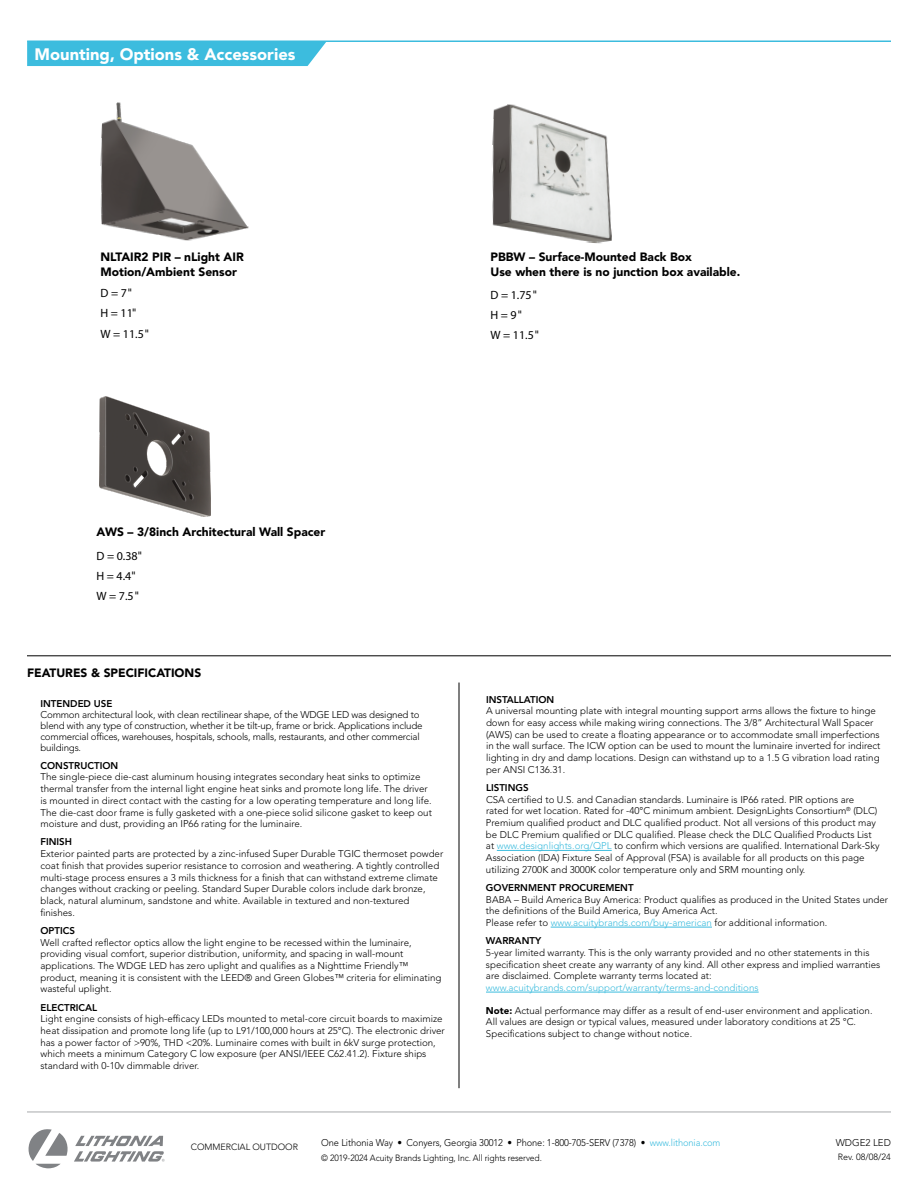
<style>
.page{position:relative;width:918px;height:1188px;background:#fff}
.page>*{position:absolute;margin:0;border:0;box-sizing:border-box;transform-origin:0 0}
.t1{font:900 16.5px "Avenir LT Std";color:#fff}
.t2{font:900 12px/15px "Avenir LT Std";color:#000}
.t3{font:12px/20.2px "Myriad Pro";color:#000}
.t4{font:300 9.75px/11.7px "Avenir LT Std";color:#000}
.t5{font:300 9.75px/10.8px "Avenir LT Std";letter-spacing:-.02em;color:#000}
.t6{font:800 9.75px "Avenir LT Std";color:#000}
.t7{font:300 9.75px "Avenir LT Std";color:#000;scale:.95 1}
.t8{font:300 9.75px "Avenir LT Std";color:#3cbcde}
.t9{font:300 9px "Avenir LT Std";letter-spacing:-.01em;color:#000;scale:.95 1}
.t10{font:300 9px "Avenir LT Std";letter-spacing:-.01em;color:#000}
.s1{font-family:"Avenir LT Std"}
.s2{color:#3cbcde}
.s3{font-weight:900}
</style>
<div class="page">
<svg style="left:28px;top:1129px;width:137px;height:39px"></svg>
<hr style="left:27px;top:1112px;width:864px;height:1px;background:#a7a9ac">
<hr style="left:497px;top:850px;width:115px;height:1px;background:#3cbcde">
<hr style="left:551px;top:927px;width:161px;height:1px;background:#3cbcde">
<hr style="left:486px;top:992px;width:273px;height:1px;background:#3cbcde">
<hr style="left:459px;top:683px;width:1px;height:405px;background:#000">
<hr style="left:27px;top:656px;width:864px;height:1px;background:#000">
<hr style="left:27px;top:40px;width:864px;height:2px;background:#3cbcde">
<div style="left:27px;top:42px;width:299px;height:24px;background:#3cbcde"></div>
<img style="left:100px;top:102px;width:149px;height:139px">
<img style="left:492px;top:104px;width:120px;height:140px">
<img style="left:100px;top:397px;width:110px;height:120px">
<h1 class="t1" style="left:35px;top:44px;width:262px">Mounting, Options &amp; Accessories</h1>
<p class="t2" style="left:100px;top:249px;width:145px">NLTAIR2 PIR – nLight AIR<br>Motion/Ambient Sensor</p>
<p class="t3" style="left:100px;top:283px;width:51px">D = 7<span class="s1">"<br></span>H = 11<span class="s1">"<br></span>W = 11.5<span class="s1">"</span></p>
<p class="t2" style="left:490px;top:249px;width:251px">PBBW – Surface-Mounted Back Box<br>Use when there is no junction box available.</p>
<p class="t3" style="left:490px;top:285px;width:51px">D = 1.75<span class="s1">"<br></span>H = 9<span class="s1">"<br></span>W = 11.5<span class="s1">"</span></p>
<p class="t2" style="left:97px;top:524px;width:230px">AWS – 3/8inch Architectural Wall Spacer</p>
<p class="t3" style="left:97px;top:546px;width:48px">D = 0.38<span class="s1">"<br></span>H = 4.4<span class="s1">"<br></span>W = 7.5<span class="s1">"</span></p>
<p class="t2" style="left:27px;top:666px;width:176px">FEATURES &amp; SPECIFICATIONS</p>
<p class="t6" style="left:41px;top:698px;width:74px">INTENDED USE</p>
<p class="t5" style="left:41px;top:709px;width:384px">Common architectural look, with clean rectilinear shape, of the WDGE LED was designed to blend with any type of construction, whether it be tilt-up, frame or brick. Applications include commercial offices, warehouses, hospitals, schools, malls, restaurants, and other commercial buildings.</p>
<p class="t6" style="left:41px;top:760px;width:79px">CONSTRUCTION</p>
<p class="t4" style="left:41px;top:771px;width:393px">The single-piece die-cast aluminum housing integrates secondary heat sinks to optimize thermal transfer from the internal light engine heat sinks and promote long life. The driver is mounted in direct contact with the casting for a low operating temperature and long life.<br>The die-cast door frame is fully gasketed with a one-piece solid silicone gasket to keep out moisture and dust, providing an IP66 rating for the luminaire.</p>
<p class="t6" style="left:41px;top:836px;width:33px">FINISH</p>
<p class="t4" style="left:41px;top:848px;width:404px">Exterior painted parts are protected by a zinc-infused Super Durable TGIC thermoset powder coat finish that provides superior resistance to corrosion and weathering. A tightly controlled multi-stage process ensures a 3 mils thickness for a finish that can withstand extreme climate changes without cracking or peeling. Standard Super Durable colors include dark bronze, black, natural aluminum, sandstone and white. Available in textured and non-textured finishes.</p>
<p class="t6" style="left:41px;top:925px;width:36px">OPTICS</p>
<p class="t4" style="left:41px;top:936px;width:402px">Well crafted reflector optics allow the light engine to be recessed within the luminaire, providing visual comfort, superior distribution, uniformity, and spacing in wall-mount applications. The WDGE LED has zero uplight and qualifies as a Nighttime Friendly™ product, meaning it is consistent with the LEED® and Green Globes™ criteria for eliminating wasteful uplight.</p>
<p class="t6" style="left:41px;top:1001px;width:58px">ELECTRICAL</p>
<p class="t4" style="left:41px;top:1013px;width:406px">Light engine consists of high-efficacy LEDs mounted to metal-core circuit boards to maximize heat dissipation and promote long life (up to L91/100,000 hours at 25°C). The electronic driver has a power factor of &gt;90%, THD &lt;20%. Luminaire comes with built in 6kV surge protection, which meets a minimum Category C low exposure (per ANSI/IEEE C62.41.2). Fixture ships standard with 0-10v dimmable driver.</p>
<p class="t6" style="left:486px;top:693px;width:70px">INSTALLATION</p>
<p class="t4" style="left:486px;top:705px;width:396px">A universal mounting plate with integral mounting support arms allows the fixture to hinge down for easy access while making wiring connections. The 3/8” Architectural Wall Spacer (AWS) can be used to create a floating appearance or to accommodate small imperfections in the wall surface. The ICW option can be used to mount the luminaire inverted for indirect lighting in dry and damp locations. Design can withstand up to a 1.5 G vibration load rating per ANSI C136.31.</p>
<p class="t6" style="left:486px;top:782px;width:44px">LISTINGS</p>
<p class="t4" style="left:486px;top:793px;width:395px">CSA certified to U.S. and Canadian standards. Luminaire is IP66 rated. PIR options are rated for wet location. Rated for -40°C minimum ambient. DesignLights Consortium<sup>®</sup> (DLC)<br>Premium qualified product and DLC qualified product. Not all versions of this product may be DLC Premium qualified or DLC qualified. Please check the DLC Qualified Products List at <span class="s2">www.designlights.org/QPL</span> to confirm which versions are qualified. International Dark-Sky Association (IDA) Fixture Seal of Approval (FSA) is available for all products on this page utilizing 2700K and 3000K color temperature only and SRM mounting only.</p>
<p class="t6" style="left:486px;top:882px;width:149px">GOVERNMENT PROCUREMENT</p>
<p class="t4" style="left:486px;top:894px;width:404px">BABA – Build America Buy America: Product qualifies as produced in the United States under the definitions of the Build America, Buy America Act.<br>Please refer to <span class="s2">www.acuitybrands.com/buy-american</span> for additional information.</p>
<p class="t6" style="left:486px;top:935px;width:57px">WARRANTY</p>
<p class="t4" style="left:486px;top:947px;width:396px">5-year limited warranty. This is the only warranty provided and no other statements in this specification sheet create any warranty of any kind. All other express and implied warranties are disclaimed. Complete warranty terms located at:</p>
<p class="t8" style="left:486px;top:982px;width:274px">www.acuitybrands.com/support/warranty/terms-and-conditions</p>
<p class="t4" style="left:486px;top:1004px;width:388px"><span class="s3">Note:</span> Actual performance may differ as a result of end-user environment and application.<br>All values are design or typical values, measured under laboratory conditions at 25 °C.<br>Specifications subject to change without notice.</p>
<p class="t10" style="left:191px;top:1142px;width:109px">COMMERCIAL OUTDOOR</p>
<p class="t7" style="left:321px;top:1137px;width:422px">One Lithonia Way • Conyers, Georgia 30012 • Phone: 1-800-705-SERV (7378) • <span class="s2">www.lithonia.com</span></p>
<p class="t9" style="left:321px;top:1152px;width:234px">© 2019-2024 Acuity Brands Lighting, Inc. All rights reserved.</p>
<p class="t4" style="left:836px;top:1137px;width:57px">WDGE2 LED</p>
<p class="t10" style="left:838px;top:1152px;width:55px">Rev. 08/08/24</p>
</div>
